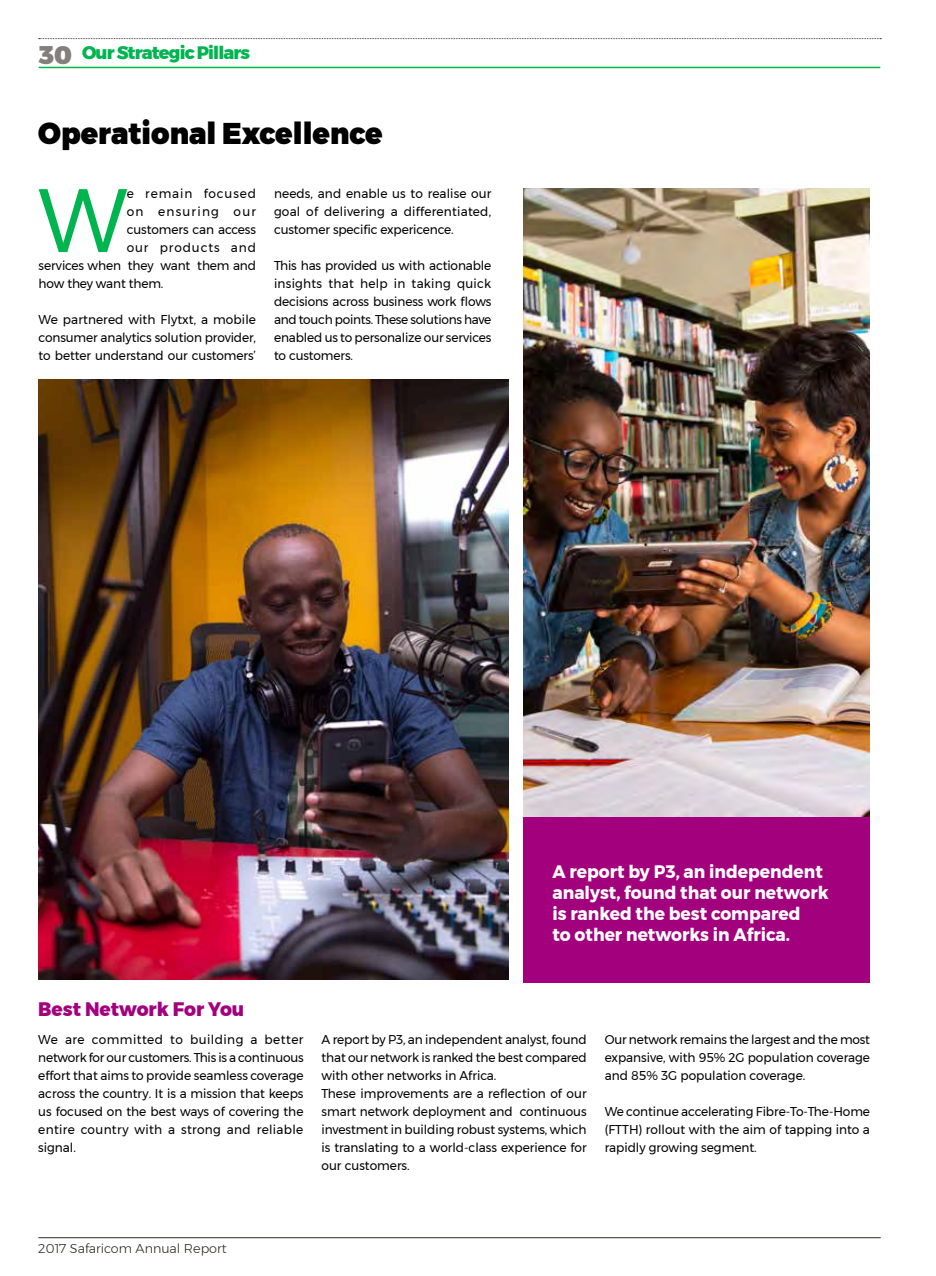
<style>
.page{position:relative;width:936px;height:1276px;background:#fff}
.page>*{position:absolute;margin:0;border:0;box-sizing:border-box;transform-origin:0 0}
.t1{font:89.85px "Montserrat";color:#00b550;scale:.95 1}
.t2{font:900 30px "Montserrat";color:#000;scale:.95 1}
.t3{font:900 25.5px "Montserrat";color:#827f7d}
.t4{font:800 19.5px "Montserrat";color:#a3007d;scale:.95 1}
.t5{font:700 18px/21px "Montserrat";color:#fff;scale:.95 1}
.t6{font:800 18px "Montserrat";letter-spacing:-.05em;color:#00b550}
.t7{font:12.75px/18px "Montserrat";letter-spacing:-.005em;color:#000;text-align:justify;scale:.95 1}
.t8{font:12.75px "Montserrat";letter-spacing:.07em;color:#000;scale:.95 1}
.t9{font:300 12.75px "Montserrat";color:#2e2a25}
.t10{font:12.75px "Montserrat";letter-spacing:.1em;color:#000;scale:.95 1}
</style>
<div class="page">
<hr style="left:38px;top:1237px;width:842px;height:1px;background:#2e2a25">
<svg style="left:39px;top:38px;width:842px;height:1px"></svg>
<hr style="left:39px;top:67px;width:841px;height:1px;background:#00b550">
<div style="left:523px;top:789px;width:346px;height:193px;background:#a3007d"></div>
<img style="left:39px;top:380px;width:469px;height:599px">
<img style="left:523px;top:189px;width:346px;height:627px">
<h3 class="t3" style="left:39px;top:39px;width:35px">30</h3>
<h3 class="t6" style="left:82px;top:42px;width:170px">Our Strategic Pillars</h3>
<h2 class="t2" style="left:38px;top:115px;width:364px">Operational Excellence</h2>
<h1 class="t1" style="left:38px;top:165px;width:96px">W</h1>
<p class="t8" style="left:127px;top:186px;width:137px">e remain focused</p>
<p class="t7" style="left:274px;top:184px;width:230px">needs, and enable us to realise our goal of delivering a differentiated, customer specific expericence.</p>
<p class="t7" style="left:274px;top:256px;width:230px">This has provided us with actionable insights that help in taking quick decisions across business work flows and touch points. These solutions have enabled us to personalize our services to customers.</p>
<p class="t10" style="left:127px;top:204px;width:138px">on ensuring our</p>
<p class="t7" style="left:127px;top:220px;width:137px">customers can access</p>
<p class="t8" style="left:127px;top:240px;width:137px">our products and</p>
<p class="t7" style="left:39px;top:256px;width:230px">services when they want them and</p>
<p class="t7" style="left:39px;top:274px;width:133px">how they want them.</p>
<p class="t7" style="left:39px;top:310px;width:230px">We partnered with Flytxt, a mobile consumer analytics solution provider, to better understand our customers’</p>
<h3 class="t4" style="left:38px;top:997px;width:218px">Best Network For You</h3>
<h3 class="t5" style="left:552px;top:861px;width:292px">A report by P3, an independent analyst, found that our network is ranked the best compared<br>to other networks in Africa.</h3>
<p class="t7" style="left:38px;top:1030px;width:281px">We are committed to building a better network for our customers. This is a continuous effort that aims to provide seamless coverage across the country. It is a mission that keeps us focused on the best ways of covering the entire country with a strong and reliable signal.</p>
<p class="t7" style="left:321px;top:1030px;width:281px;text-align:left">A report by P3, an independent analyst, found that our network is ranked the best compared with other networks in Africa.<br>These improvements are a reflection of our smart network deployment and continuous investment in building robust systems, which is translating to a world-class experience for our customers.</p>
<p class="t7" style="left:604px;top:1030px;width:281px">Our network remains the largest and the most expansive, with 95% 2G population coverage and 85% 3G population coverage.</p>
<p class="t7" style="left:604px;top:1102px;width:281px">We continue accelerating Fibre-To-The-Home (FTTH) rollout with the aim of tapping into a rapidly growing segment.</p>
<p class="t9" style="left:38px;top:1241px;width:190px">2017 Safaricom Annual Report</p>
</div>
